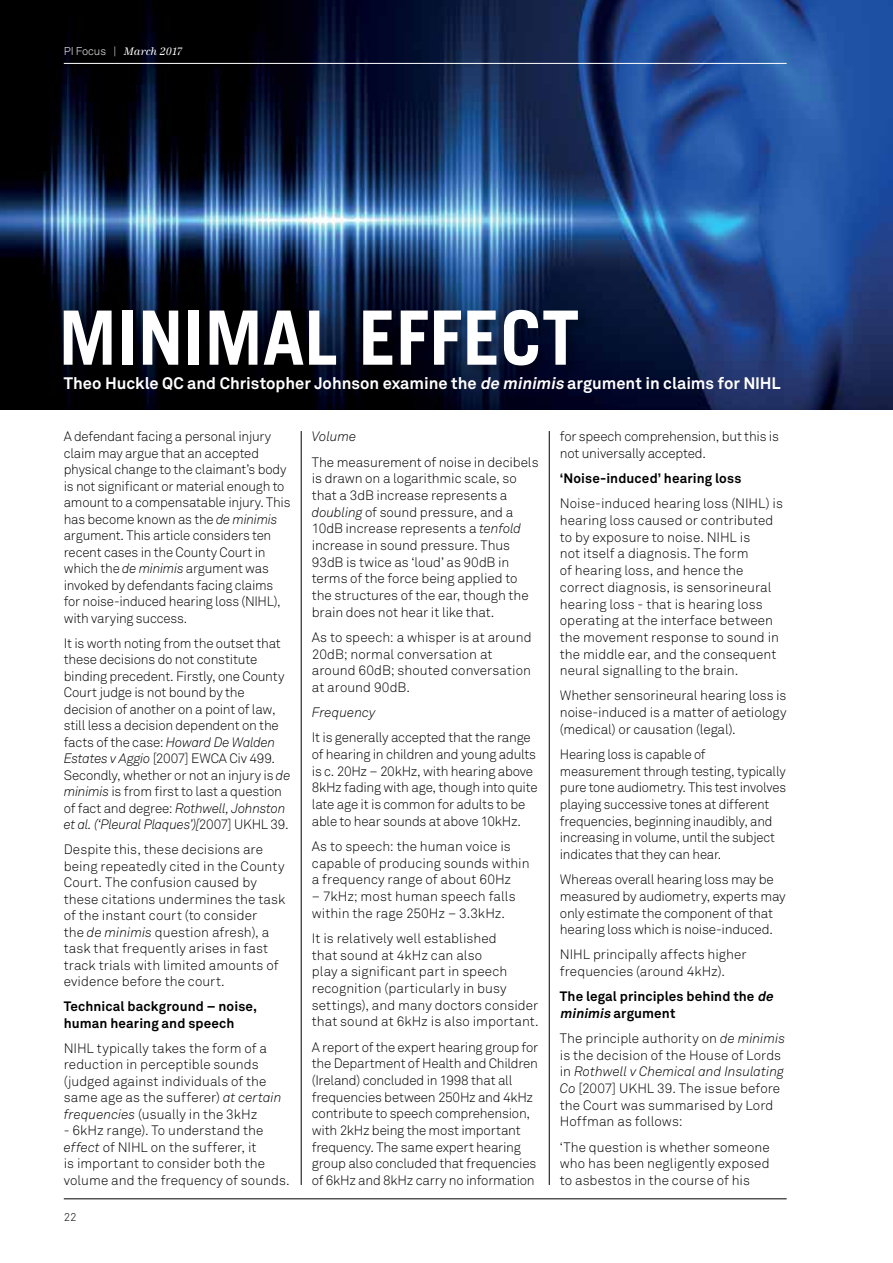
<style>
.page{position:relative;width:893px;height:1263px;background:#fff}
.page>*{position:absolute;margin:0;border:0;box-sizing:border-box;transform-origin:0 0}
.t1{font:700 75px "Trade Gothic";color:#fff}
.t2{font:700 16.5px "Akkurat";color:#fff}
.t3{font:300 13.5px/16.6px "Akkurat";letter-spacing:-.005em;color:#000}
.t4{font:700 13.5px/16.5px "Akkurat";letter-spacing:.01em;color:#000}
.t5{font:italic 300 13.5px "Akkurat";color:#000}
.t6{font:italic 11.25px "URW Antiqua";color:#fff}
.t7{font:300 11.25px "Akkurat";color:#000}
.s1{font-family:"Akkurat";font-weight:300;font-style:normal}
.s2{font-style:italic}
</style>
<div class="page">
<hr style="left:64px;top:1198px;width:723px;height:1px;background:#000">
<img style="left:0;top:0;width:893px;height:410px">
<hr style="left:301px;top:431px;width:1px;height:754px;background:#000">
<hr style="left:549px;top:431px;width:1px;height:754px;background:#000">
<div style="left:61px;top:308px;width:531px;height:71px;background:#000;opacity:.3"></div>
<hr style="left:64px;top:63px;width:723px;height:1px;background:#fff">
<p class="t6" style="left:64px;top:46px;width:120px"><span class="s1">PI Focus |</span> March 2017</p>
<h1 class="t1" style="left:58px;top:292px;width:522px">MINIMAL EFFECT</h1>
<p class="t2" style="left:64px;top:372px;width:718px">Theo Huckle QC and Christopher Johnson examine the <span class="s2">de minimis</span> argument in claims for NIHL</p>
<p class="t3" style="left:64px;top:429px;width:228px">A defendant facing a personal injury claim may argue that an accepted physical change to the claimant’s body is not significant or material enough to amount to a compensatable injury. This has become known as the <span class="s2">de minimis </span>argument. This article considers ten recent cases in the County Court in which the <span class="s2">de minimis</span> argument was invoked by defendants facing claims for noise-induced hearing loss (NIHL), with varying success.</p>
<p class="t3" style="left:64px;top:635px;width:228px">It is worth noting from the outset that these decisions do not constitute binding precedent. Firstly, one County Court judge is not bound by the decision of another on a point of law, still less a decision dependent on the facts of the case: <span class="s2">Howard De Walden Estates v Aggio</span> [2007] EWCA Civ 499.<br>Secondly, whether or not an injury is <span class="s2">de minimis</span> is from first to last a question of fact and degree: <span class="s2">Rothwell, Johnston et al. (‘Pleural Plaques’)[</span>2007] UKHL 39.</p>
<p class="t3" style="left:64px;top:842px;width:223px">Despite this, these decisions are being repeatedly cited in the County Court. The confusion caused by these citations undermines the task of the instant court (to consider<br>the <span class="s2">de minimis</span> question afresh), a task that frequently arises in fast track trials with limited amounts of evidence before the court.</p>
<p class="t4" style="left:64px;top:998px;width:195px">Technical background – noise, human hearing and speech</p>
<p class="t3" style="left:64px;top:1040px;width:219px">NIHL typically takes the form of a reduction in perceptible sounds (judged against individuals of the same age as the sufferer) <span class="s2">at certain frequencies</span> (usually in the 3kHz</p>
<p class="t3" style="left:64px;top:1123px;width:227px">- 6kHz range). To understand the <span class="s2">effect</span> of NIHL on the sufferer, it<br>is important to consider both the volume and the frequency of sounds.</p>
<p class="t7" style="left:64px;top:1210px;width:14px">22</p>
<p class="t5" style="left:312px;top:429px;width:46px">Volume</p>
<p class="t3" style="left:312px;top:454px;width:228px">The measurement of noise in decibels is drawn on a logarithmic scale, so that a 3dB increase represents a <span class="s2">doubling</span> of sound pressure, and a 10dB increase represents a <span class="s2">tenfold </span>increase in sound pressure. Thus 93dB is twice as ‘loud’ as 90dB in terms of the force being applied to the structures of the ear, though the brain does not hear it like that.</p>
<p class="t3" style="left:312px;top:629px;width:221px">As to speech: a whisper is at around<br>20dB; normal conversation at around 60dB; shouted conversation at around 90dB.</p>
<p class="t5" style="left:312px;top:704px;width:65px">Frequency</p>
<p class="t3" style="left:312px;top:730px;width:227px">It is generally accepted that the range of hearing in children and young adults is c. 20Hz – 20kHz, with hearing above 8kHz fading with age, though into quite late age it is common for adults to be able to hear sounds at above 10kHz.</p>
<p class="t3" style="left:312px;top:838px;width:219px">As to speech: the human voice is capable of producing sounds within a frequency range of about 60Hz</p>
<p class="t3" style="left:312px;top:888px;width:205px">– 7kHz; most human speech falls within the rage 250Hz – 3.3kHz.</p>
<p class="t3" style="left:312px;top:930px;width:228px">It is relatively well established<br>that sound at 4kHz can also<br>play a significant part in speech recognition (particularly in busy settings), and many doctors consider that sound at 6kHz is also important.</p>
<p class="t3" style="left:312px;top:1039px;width:228px">A report of the expert hearing group for the Department of Health and Children (Ireland) concluded in 1998 that all frequencies between 250Hz and 4kHz contribute to speech comprehension, with 2kHz being the most important frequency. The same expert hearing group also concluded that frequencies of 6kHz and 8kHz carry no information</p>
<p class="t3" style="left:560px;top:429px;width:220px">for speech comprehension, but this is not universally accepted.</p>
<p class="t4" style="left:560px;top:470px;width:183px">‘Noise-induced’ hearing loss</p>
<p class="t3" style="left:560px;top:496px;width:225px">Noise-induced hearing loss (NIHL) is hearing loss caused or contributed to by exposure to noise. NIHL is<br>not itself a diagnosis. The form<br>of hearing loss, and hence the correct diagnosis, is sensorineural hearing loss - that is hearing loss operating at the interface between the movement response to sound in the middle ear, and the consequent neural signalling to the brain.</p>
<p class="t3" style="left:560px;top:688px;width:228px;text-align:justify">Whether sensorineural hearing loss is noise-induced is a matter of aetiology (medical) or causation (legal).</p>
<p class="t3" style="left:560px;top:746px;width:228px">Hearing loss is capable of measurement through testing, typically pure tone audiometry. This test involves playing successive tones at different frequencies, beginning inaudibly, and increasing in volume, until the subject indicates that they can hear.</p>
<p class="t3" style="left:560px;top:871px;width:227px">Whereas overall hearing loss may be measured by audiometry, experts may only estimate the component of that hearing loss which is noise-induced.</p>
<p class="t3" style="left:560px;top:946px;width:188px">NIHL principally affects higher frequencies (around 4kHz).</p>
<p class="t4" style="left:560px;top:988px;width:218px">The legal principles behind the <span class="s2">de minimis</span> argument</p>
<p class="t3" style="left:560px;top:1030px;width:227px">The principle authority on <span class="s2">de minimis </span>is the decision of the House of Lords in <span class="s2">Rothwell v Chemical and Insulating<br>Co</span> [2007] UKHL 39. The issue before the Court was summarised by Lord<br>Hoffman as follows:</p>
<p class="t3" style="left:560px;top:1139px;width:211px;text-align:justify">‘The question is whether someone who has been negligently exposed to asbestos in the course of his</p>
</div>
